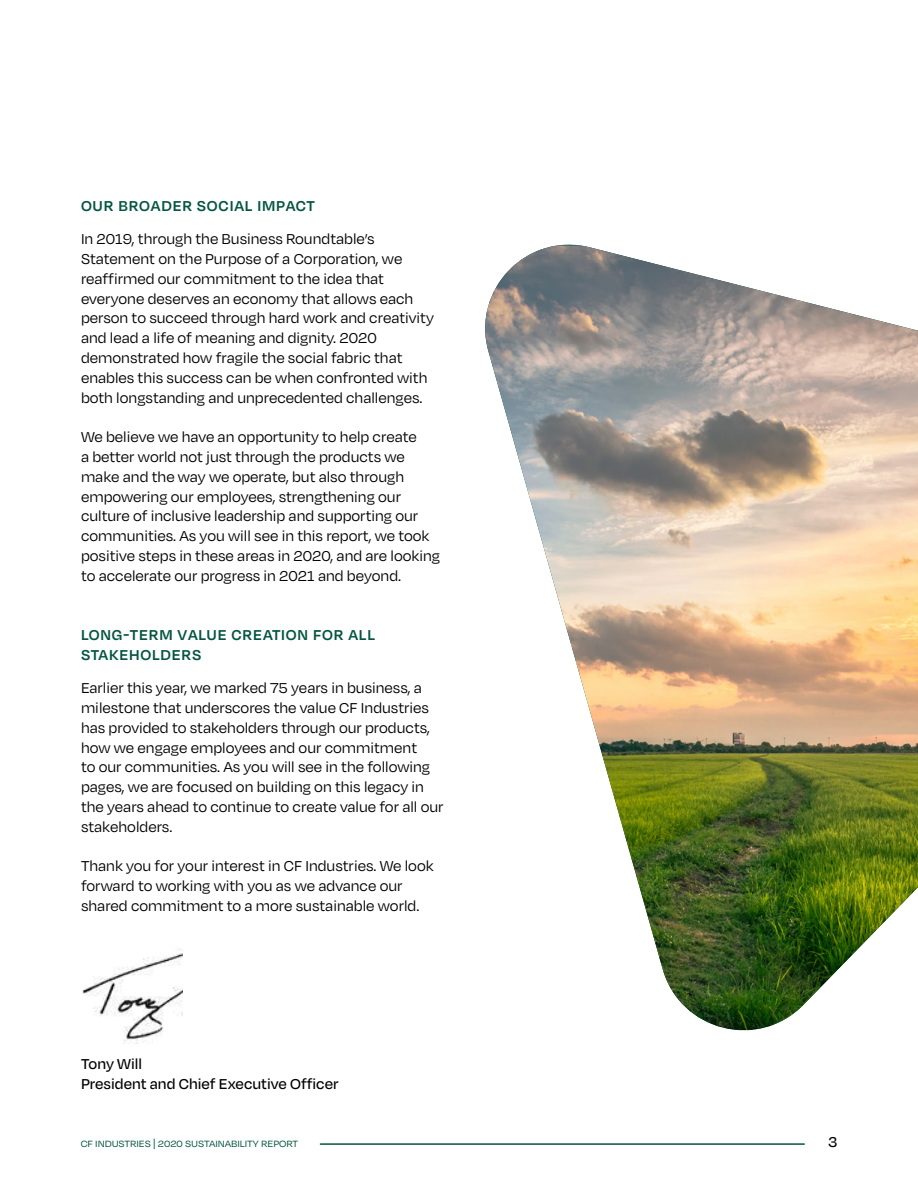
<style>
.page{position:relative;width:918px;height:1188px;background:#fff}
.page>*{position:absolute;margin:0;border:0;box-sizing:border-box;transform-origin:0 0}
.t1{font:16.5px/19.8px "Degular";color:#000}
.t2{font:600 16.5px/19.8px "Degular";letter-spacing:.05em;color:#045541}
.t3{font:500 16.5px/19.8px "Degular";color:#000}
.t4{font:12px "Degular";letter-spacing:-.005em;color:#045541}
</style>
<div class="page">
<hr style="left:320px;top:1143px;width:484px;height:2px;background:#045541">
<img style="left:82px;top:948px;width:101px;height:96px">
<img style="left:485px;top:245px;width:433px;height:786px">
<p class="t2" style="left:81px;top:195px;width:235px">OUR BROADER SOCIAL IMPACT</p>
<p class="t1" style="left:81px;top:228px;width:354px">In 2019, through the Business Roundtable’s Statement on the Purpose of a Corporation, we reaffirmed our commitment to the idea that everyone deserves an economy that allows each person to succeed through hard work and creativity and lead a life of meaning and dignity. 2020 demonstrated how fragile the social fabric that enables this success can be when confronted with both longstanding and unprecedented challenges.</p>
<p class="t1" style="left:81px;top:426px;width:361px">We believe we have an opportunity to help create<br>a better world not just through the products we make and the way we operate, but also through empowering our employees, strengthening our culture of inclusive leadership and supporting our communities. As you will see in this report, we took positive steps in these areas in 2020, and are looking to accelerate our progress in 2021 and beyond.</p>
<p class="t2" style="left:81px;top:624px;width:296px">LONG-TERM VALUE CREATION FOR ALL<br>STAKEHOLDERS</p>
<p class="t1" style="left:81px;top:678px;width:364px">Earlier this year, we marked 75 years in business, a milestone that underscores the value CF Industries has provided to stakeholders through our products, how we engage employees and our commitment<br>to our communities. As you will see in the following pages, we are focused on building on this legacy in the years ahead to continue to create value for all our stakeholders.</p>
<p class="t1" style="left:81px;top:856px;width:354px">Thank you for your interest in CF Industries. We look forward to working with you as we advance our shared commitment to a more sustainable world.</p>
<p class="t3" style="left:81px;top:1054px;width:259px">Tony Will<br>President and Chief Executive Officer</p>
<p class="t4" style="left:81px;top:1136px;width:219px">CF Industries | 2020 sustainability Report</p>
<p class="t3" style="left:828px;top:1131px;width:11px">3</p>
</div>
